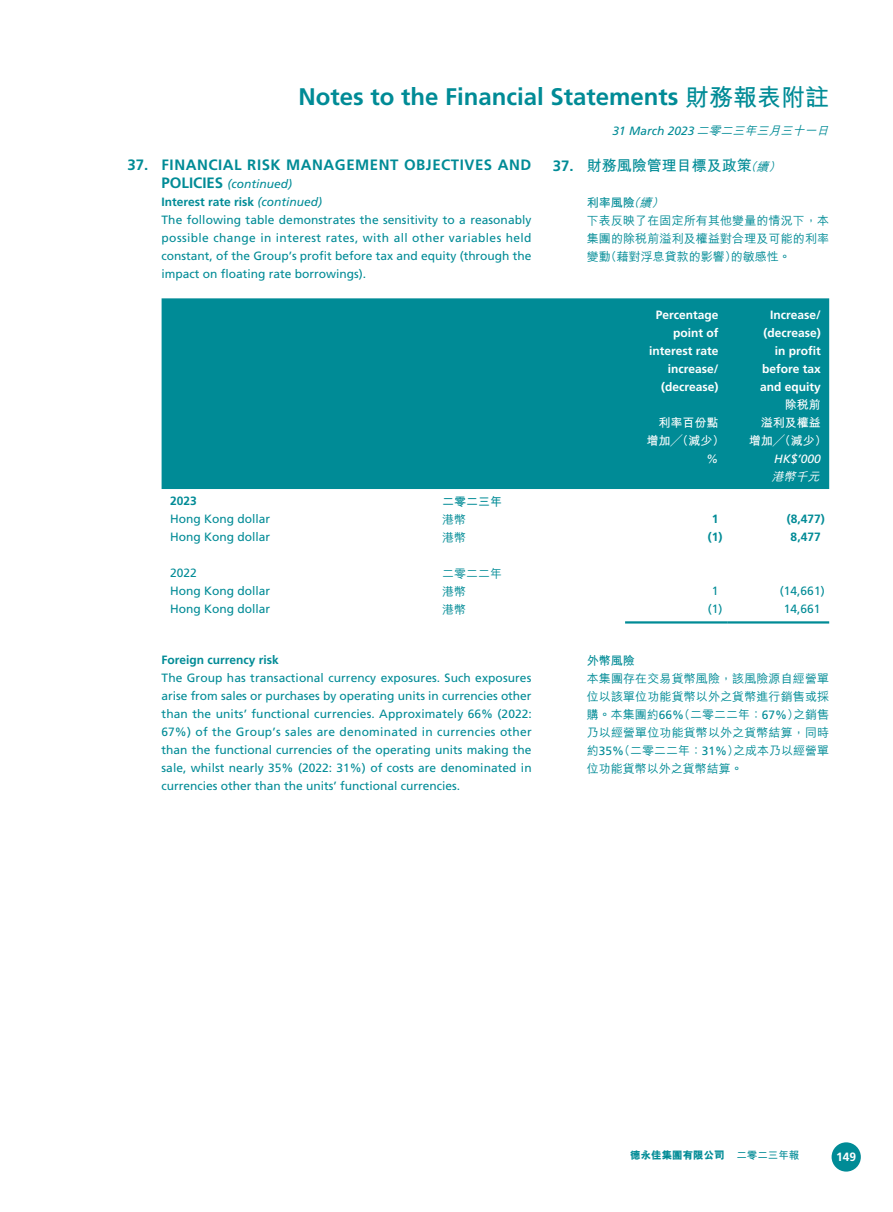
<style>
.page{position:relative;width:893px;height:1212px;background:#fff}
.page>*{position:absolute;margin:0;border:0;box-sizing:border-box;transform-origin:0 0}
.t1{font:700 24px "Frutiger LT Std";color:#008b96}
.t2{font:700 15px "Frutiger LT Std";letter-spacing:.035em;color:#008b96}
.t3{font:700 15px "M Hei HK";color:#008b96}
.t4{font:12px/18px "Frutiger LT Std";color:#008b96}
.t5{font:500 12px/18px "M Hei HK";letter-spacing:.01em;color:#008b96}
.t6{font:700 12px/18px "Frutiger LT Std";color:#fff;text-align:right}
.t7{font:700 12px "Frutiger LT Std";color:#008b96}
.t8{font:700 12px/18px "M Hei HK";color:#fff;text-align:center}
.t9{font:italic 12px "Frutiger LT Std";color:#008b96}
.t10{font:700 12px "M Hei HK";color:#008b96}
.t11{font:italic 12px "Frutiger LT Std";color:#fff}
.t12{font:italic 500 12px "M Hei HK";color:#fff}
.t13{font:800 10.5px "M Hei HK";color:#008b96}
.s1{font-family:"M Hei HK"}
.s2{font-weight:700;font-size:15px}
.s3{font-style:italic}
.s4{font-weight:700}
.s5{font-family:"M Hei HK";font-weight:500}
.s6{font-family:"Frutiger LT Std"}
.s7{font-weight:500;font-style:italic;font-size:12px}
.s8{font-family:"Frutiger LT Std";font-weight:400}
</style>
<div class="page">
<div style="left:832px;top:1142px;width:29px;height:29px;background:#008b96;border-radius:50%"></div>
<div style="left:162px;top:298px;width:667px;height:191px;background:#008b96"></div>
<hr style="left:625px;top:621px;width:102px;height:2px;background:#008b96">
<hr style="left:727px;top:621px;width:102px;height:2px;background:#008b96">
<h1 class="t1" style="left:298px;top:83px;width:532px">Notes to the Financial Statements <span class="s1">財務報表附註</span></h1>
<p class="t2" style="left:128px;top:156px;width:405px">37. FINANCIAL RISK MANAGEMENT OBJECTIVES AND</p>
<p class="t4" style="left:162px;top:175px;width:371px"><span class="s2">POLICIES</span> <span class="s3">(continued)<br></span><span class="s4">Interest rate risk</span> <span class="s3">(continued)<br></span>The following table demonstrates the sensitivity to a reasonably possible change in interest rates, with all other variables held constant, of the Group’s profit before tax and equity (through the impact on floating rate borrowings).</p>
<p class="t9" style="left:612px;top:123px;width:222px">3 1 Ma rch 2 023 <span class="s5">二零二三年三月三十一日</span></p>
<p class="t3" style="left:553px;top:154px;width:233px"><span class="s6">37.</span> 財務風險管理目標及政策<span class="s7">（續）</span></p>
<p class="t5" style="left:587px;top:193px;width:244px"><span class="s4">利率風險</span><span class="s3">（續）<br></span>下表反映了在固定所有其他變量的情況下，本集團的除稅前溢利及權益對合理及可能的利率變動（藉對浮息貸款的影響）的敏感性。</p>
<p class="t6" style="left:649px;top:305px;width:71px">Percentage point of interest rate increase/ (decrease)</p>
<p class="t6" style="left:760px;top:305px;width:62px">Increase/ (decrease) in profit before tax and equity</p>
<p class="t8" style="left:647px;top:413px;width:79px">利率百份點<br>增加╱（減少）</p>
<p class="t8" style="left:785px;top:395px;width:37px">除稅前</p>
<p class="t8" style="left:761px;top:413px;width:62px">溢利及權益</p>
<p class="t8" style="left:749px;top:431px;width:80px">增加╱（減少）</p>
<p class="t11" style="left:707px;top:451px;width:13px">%</p>
<p class="t11" style="left:774px;top:451px;width:48px">HK$’000</p>
<p class="t12" style="left:771px;top:468px;width:54px">港幣千元</p>
<p class="t7" style="left:170px;top:494px;width:28px">2023</p>
<p class="t10" style="left:442px;top:492px;width:61px">二零二三年</p>
<p class="t4" style="left:170px;top:510px;width:102px">Hong Kong dollar</p>
<p class="t5" style="left:442px;top:509px;width:25px">港幣</p>
<p class="t7" style="left:712px;top:512px;width:8px">1</p>
<p class="t7" style="left:787px;top:512px;width:40px">(8,477)</p>
<p class="t4" style="left:170px;top:528px;width:102px">Hong Kong dollar</p>
<p class="t5" style="left:442px;top:527px;width:25px">港幣</p>
<p class="t7" style="left:708px;top:530px;width:16px">(1)</p>
<p class="t7" style="left:791px;top:530px;width:32px">8,477</p>
<p class="t4" style="left:170px;top:564px;width:28px">2022</p>
<p class="t5" style="left:442px;top:563px;width:61px">二零二二年</p>
<p class="t4" style="left:170px;top:582px;width:102px">Hong Kong dollar</p>
<p class="t5" style="left:442px;top:581px;width:25px">港幣</p>
<p class="t4" style="left:712px;top:582px;width:8px">1</p>
<p class="t4" style="left:780px;top:582px;width:46px">(14,661)</p>
<p class="t4" style="left:170px;top:600px;width:102px">Hong Kong dollar</p>
<p class="t5" style="left:442px;top:599px;width:25px">港幣</p>
<p class="t4" style="left:708px;top:600px;width:16px">(1)</p>
<p class="t4" style="left:784px;top:600px;width:38px">14,661</p>
<p class="t7" style="left:162px;top:653px;width:119px">Foreign currency risk</p>
<p class="t4" style="left:162px;top:669px;width:372px;text-align:justify">The Group has transactional currency exposures. Such exposures arise from sales or purchases by operating units in currencies other than the units’ functional currencies. Approximately 66% (2022:<br>67%) of the Group’s sales are denominated in currencies other than the functional currencies of the operating units making the sale, whilst nearly 35% (2022: 31%) of costs are denominated in currencies other than the units’ functional currencies.</p>
<p class="t10" style="left:587px;top:651px;width:49px">外幣風險</p>
<p class="t5" style="left:587px;top:668px;width:244px;text-align:justify">本集團存在交易貨幣風險，該風險源自經營單位以該單位功能貨幣以外之貨幣進行銷售或採購。本集團約<span class="s8">66%</span>（二零二二年：<span class="s8">67%</span>）之銷售乃以經營單位功能貨幣以外之貨幣結算，同時約<span class="s8">35%</span>（二零二二年：<span class="s8">31%</span>）之成本乃以經營單位功能貨幣以外之貨幣結算。</p>
<p class="t13" style="left:630px;top:1148px;width:171px">德永佳集團有限公司 <span class="s4">二零二三年報</span></p>
<p class="t6" style="left:836px;top:1148px;width:22px">149</p>
</div>
